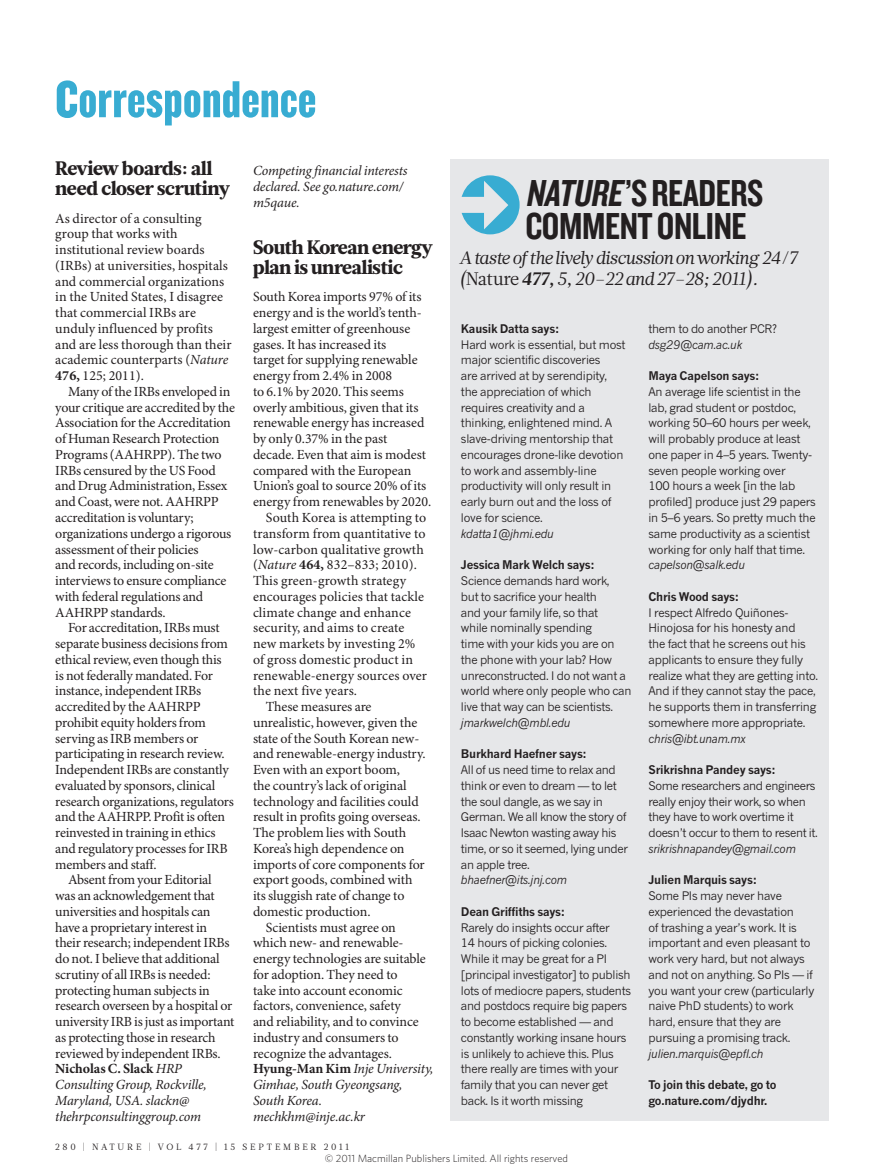
<style>
.page{position:relative;width:893px;height:1174px;background:#fff}
.page>*{position:absolute;margin:0;border:0;box-sizing:border-box;transform-origin:0 0}
.t1{font:54px "Knockout 69 Full Liteweight";color:#38acd2}
.t2{font:39px/33px "Knockout 49 Liteweight";letter-spacing:-.01em;color:#231f20}
.CORRES_HEAD{font:900 19.5px/19.5px "Glosa Math";letter-spacing:-.015em;color:#231f20}
.t3{font:italic 18px/21px "Glosa Math";letter-spacing:-.015em;color:#231f20}
.BODY_TEXT_R_L_INDENT{font:13.95px/15.8px "Minion Pro";letter-spacing:-.015em;color:#231f20}
.BODY_TEXT_R_L_1ST_PA{font:13.95px/15.8px "Minion Pro";letter-spacing:-.005em;color:#231f20}
.BODY_TEXT_R_L_INDENT-2{font:13.95px/15.8px "Minion Pro";letter-spacing:.005em;color:#231f20}
.CORRES_AUTHOR_DETAIL{font:italic 13.95px/15.8px "Minion Pro";letter-spacing:-.015em;color:#231f20}
.BOX_COPY_1ST_PARA{font:11.7px/15.8px "News Gothic MTOT";letter-spacing:-.02em;color:#231f20}
.BOX_COPY_1ST_PARA-2{font:700 11.7px/15.8px "News Gothic MTOT";letter-spacing:-.02em;color:#231f20}
.BOX_COPY_1ST_PARA-3{font:italic 11.7px "News Gothic MTOT";letter-spacing:-.02em;color:#231f20}
.t4{font:300 10.5px "Whitney";color:#231f20}
.t5{font:9px "Glosa Math";letter-spacing:.305em;color:#231f20}
.s1{font-style:italic}
.s2{font-weight:700}
.s3{font-weight:700;font-style:normal}
.s4{font-style:normal}
</style>
<div class="page">
<div style="left:451px;top:160px;width:378px;height:960px;background:#e6e7e9"></div>
<div style="left:461px;top:175px;width:59px;height:59px;background:#38acd2;border-radius:50%"></div>
<div style="left:459px;top:197px;width:28px;height:16px;background:#e6e7e9"></div>
<svg style="left:484px;top:181px;width:24px;height:48px"></svg>
<p class="t1" style="left:55px;top:65px;width:263px">Correspondence</p>
<p class="CORRES_HEAD" style="left:55px;top:159px;width:176px">Review boards: all need closer scrutiny</p>
<p class="BODY_TEXT_R_L_1ST_PA" style="left:55px;top:211px;width:178px">As director of a consulting group that works with institutional review boards (IRBs) at universities, hospitals and commercial organizations in the United States, I disagree that commercial IRBs are unduly influenced by profits and are less thorough than their academic counterparts (<span class="s1">Nature<br></span><span class="s2">476,</span> 125; 2011).</p>
<p class="BODY_TEXT_R_L_INDENT" style="left:55px;top:384px;width:181px;text-indent:13px">Many of the IRBs enveloped in your critique are accredited by the<br>Association for the Accreditation of Human Research Protection<br>Programs (AAHRPP). The two<br>IRBs censured by the US Food and Drug Administration, Essex and Coast, were not. AAHRPP accreditation is voluntary; organizations undergo a rigorous assessment of their policies<br>and records, including on-site interviews to ensure compliance with federal regulations and<br>AAHRPP standards.</p>
<p class="BODY_TEXT_R_L_INDENT" style="left:55px;top:620px;width:180px;text-indent:13px">For accreditation, IRBs must separate business decisions from ethical review, even though this<br>is not federally mandated. For instance, independent IRBs accredited by the AAHRPP prohibit equity holders from serving as IRB members or participating in research review.<br>Independent IRBs are constantly evaluated by sponsors, clinical research organizations, regulators and the AAHRPP. Profit is often reinvested in training in ethics and regulatory processes for IRB members and staff.</p>
<p class="BODY_TEXT_R_L_INDENT" style="left:55px;top:872px;width:181px;text-indent:13px">Absent from your Editorial was an acknowledgement that universities and hospitals can have a proprietary interest in their research; independent IRBs do not. I believe that additional scrutiny of all IRBs is needed: protecting human subjects in research overseen by a hospital or university IRB is just as important as protecting those in research reviewed by independent IRBs.</p>
<p class="CORRES_AUTHOR_DETAIL" style="left:55px;top:1061px;width:153px"><span class="s3">Nicholas C. Slack</span> HRP<br>Consulting Group, Rockville,<br>Maryland, USA. slackn@ thehrpconsultinggroup.com</p>
<p class="CORRES_AUTHOR_DETAIL" style="left:253px;top:164px;width:156px">Competing financial interests declared. See go.nature.com/ m5qaue.</p>
<p class="CORRES_HEAD" style="left:253px;top:238px;width:181px">South Korean energy plan is unrealistic</p>
<p class="BODY_TEXT_R_L_1ST_PA" style="left:253px;top:290px;width:180px">South Korea imports 97% of its energy and is the world’s tenth&shy;largest emitter of greenhouse gases. It has increased its<br>target for supplying renewable energy from 2.4% in 2008<br>to 6.1% by 2020. This seems overly ambitious, given that its renewable energy has increased by only 0.37% in the past decade. Even that aim is modest compared with the European<br>Union’s goal to source 20% of its energy from renewables by 2020.</p>
<p class="BODY_TEXT_R_L_INDENT-2" style="left:253px;top:510px;width:176px;text-indent:13px">South Korea is attempting to transform from quantitative to low-carbon qualitative growth (<span class="s1">Nature</span> <span class="s2">464,</span> 832–833; 2010).<br>This green-growth strategy encourages policies that tackle climate change and enhance security, and aims to create new markets by investing 2% of gross domestic product in renewable-energy sources over the next five years.</p>
<p class="BODY_TEXT_R_L_INDENT" style="left:253px;top:699px;width:174px;text-indent:13px">These measures are unrealistic, however, given the state of the South Korean new&shy;and renewable-energy industry.<br>Even with an export boom,<br>the country’s lack of original technology and facilities could result in profits going overseas.<br>The problem lies with South<br>Korea’s high dependence on imports of core components for export goods, combined with its sluggish rate of change to domestic production.</p>
<p class="BODY_TEXT_R_L_INDENT" style="left:253px;top:920px;width:174px;text-indent:13px">Scientists must agree on which new- and renewable&shy;energy technologies are suitable for adoption. They need to<br>take into account economic factors, convenience, safety<br>and reliability, and to convince industry and consumers to recognize the advantages.</p>
<p class="CORRES_AUTHOR_DETAIL" style="left:253px;top:1061px;width:182px"><span class="s3">Hyung-Man Kim</span> Inje University,<br>Gimhae, South Gyeongsang,<br>South Korea. mechkhm@inje.ac.kr</p>
<p class="t2" style="left:525px;top:175px;width:239px"><span class="s1">NATURE</span>’S READERS<br>COMMENT ONLINE</p>
<p class="t3" style="left:459px;top:248px;width:340px">A taste of the lively discussion on working 24/7 (<span class="s4">Nature</span><span class="s2">477,</span> 5, 20–22 and 27–28; 2011).</p>
<p class="BOX_COPY_1ST_PARA-2" style="left:461px;top:321px;width:100px">Kausik Datta says:</p>
<p class="BOX_COPY_1ST_PARA" style="left:461px;top:336px;width:166px">Hard work is essential, but most major scientific discoveries<br>are arrived at by serendipity, the appreciation of which requires creativity and a thinking, enlightened mind. A slave-driving mentorship that encourages drone-like devotion to work and assembly-line productivity will only result in early burn out and the loss of love for science.</p>
<p class="BOX_COPY_1ST_PARA-3" style="left:461px;top:526px;width:94px">kdatta1@jhmi.edu</p>
<p class="BOX_COPY_1ST_PARA-2" style="left:461px;top:557px;width:135px">Jessica Mark Welch says:</p>
<p class="BOX_COPY_1ST_PARA" style="left:461px;top:573px;width:172px">Science demands hard work,<br>but to sacrifice your health<br>and your family life, so that<br>while nominally spending<br>time with your kids you are on the phone with your lab? How unreconstructed. I do not want a world where only people who can live that way can be scientists.</p>
<p class="BOX_COPY_1ST_PARA-3" style="left:461px;top:715px;width:111px">jmarkwelch@mbl.edu</p>
<p class="BOX_COPY_1ST_PARA-2" style="left:461px;top:746px;width:127px">Burkhard Haefner says:</p>
<p class="BOX_COPY_1ST_PARA" style="left:461px;top:762px;width:169px">All of us need time to relax and think or even to dream — to let the soul dangle, as we say in<br>German. We all know the story of<br>Isaac Newton wasting away his time, or so it seemed, lying under an apple tree.</p>
<p class="BOX_COPY_1ST_PARA-3" style="left:461px;top:873px;width:108px">bhaefner@its.jnj.com</p>
<p class="BOX_COPY_1ST_PARA-2" style="left:461px;top:903px;width:106px">Dean Griffiths says:</p>
<p class="BOX_COPY_1ST_PARA" style="left:461px;top:919px;width:172px">Rarely do insights occur after<br>14 hours of picking colonies.<br>While it may be great for a PI [principal investigator] to publish lots of mediocre papers, students and postdocs require big papers to become established — and constantly working insane hours is unlikely to achieve this. Plus there really are times with your family that you can never get back. Is it worth missing</p>
<p class="BOX_COPY_1ST_PARA" style="left:648px;top:321px;width:130px">them to do another PCR?</p>
<p class="BOX_COPY_1ST_PARA-3" style="left:648px;top:337px;width:95px">dsg29@cam.ac.uk</p>
<p class="BOX_COPY_1ST_PARA-2" style="left:648px;top:368px;width:112px">Maya Capelson says:</p>
<p class="BOX_COPY_1ST_PARA" style="left:648px;top:384px;width:169px">An average life scientist in the lab, grad student or postdoc, working 50–60 hours per week, will probably produce at least one paper in 4–5 years. Twenty&shy;seven people working over<br>100 hours a week [in the lab profiled] produce just 29 papers in 5–6 years. So pretty much the same productivity as a scientist working for only half that time.</p>
<p class="BOX_COPY_1ST_PARA-3" style="left:648px;top:558px;width:98px">capelson@salk.edu</p>
<p class="BOX_COPY_1ST_PARA-2" style="left:648px;top:588px;width:92px">Chris Wood says:</p>
<p class="BOX_COPY_1ST_PARA" style="left:648px;top:604px;width:171px">I respect Alfredo Quiñones-<br>Hinojosa for his honesty and<br>the fact that he screens out his applicants to ensure they fully realize what they are getting into.<br>And if they cannot stay the pace, he supports them in transferring somewhere more appropriate.</p>
<p class="BOX_COPY_1ST_PARA-3" style="left:648px;top:731px;width:99px">chris@ibt.unam.mx</p>
<p class="BOX_COPY_1ST_PARA-2" style="left:648px;top:762px;width:129px">Srikrishna Pandey says:</p>
<p class="BOX_COPY_1ST_PARA" style="left:648px;top:777px;width:171px">Some researchers and engineers really enjoy their work, so when they have to work overtime it doesn’t occur to them to resent it.</p>
<p class="BOX_COPY_1ST_PARA-3" style="left:648px;top:841px;width:149px">srikrishnapandey@gmail.com</p>
<p class="BOX_COPY_1ST_PARA-2" style="left:648px;top:872px;width:110px">Julien Marquis says:</p>
<p class="BOX_COPY_1ST_PARA" style="left:648px;top:888px;width:167px">Some PIs may never have experienced the devastation<br>of trashing a year’s work. It is important and even pleasant to work very hard, but not always and not on anything. So PIs — if you want your crew (particularly naive PhD students) to work hard, ensure that they are pursuing a promising track.</p>
<p class="BOX_COPY_1ST_PARA-3" style="left:648px;top:1046px;width:117px">julien.marquis@epfl.ch</p>
<p class="BOX_COPY_1ST_PARA-2" style="left:648px;top:1077px;width:130px">To join this debate, go to go.nature.com/djydhr.</p>
<p class="t5" style="left:55px;top:1141px;width:296px">280 | NATURE | VOL 477 | 15 SEPTEMBER 2011</p>
<p class="t4" style="left:325px;top:1151px;width:245px">© 2011 Macmillan Publishers Limited. All rights reserved</p>
</div>
